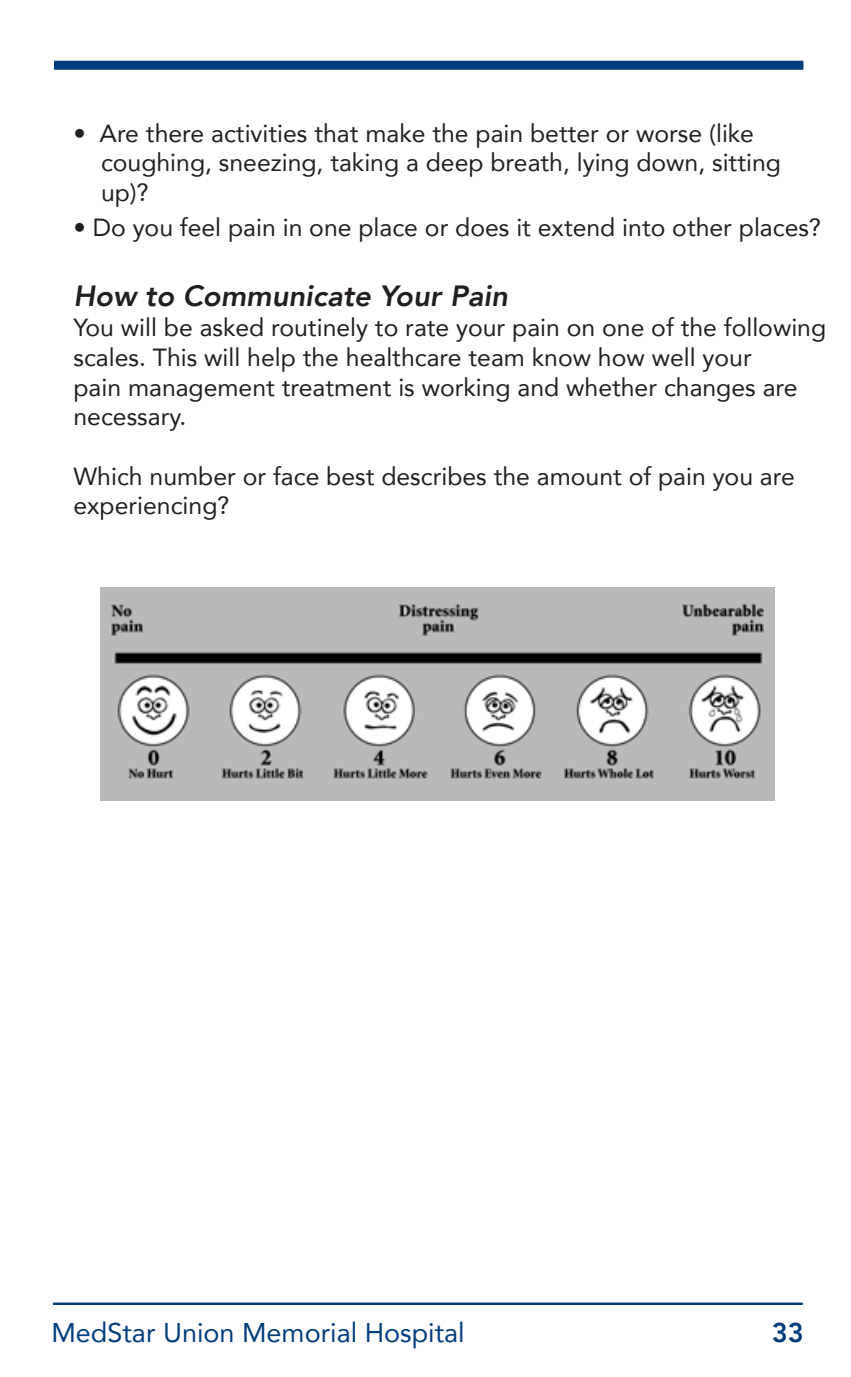
<style>
.page{position:relative;width:851px;height:1377px;background:#fff}
.page>*{position:absolute;margin:0;border:0;box-sizing:border-box;transform-origin:0 0}
.t1{font:italic 800 29.25px "Avenir";color:#231f20}
.t2{font:27px "Avenir";color:#013d7d}
.t3{font:800 27px "Avenir";color:#013d7d}
.t4{font:24.75px/29.7px "Avenir";color:#231f20}
</style>
<div class="page">
<img style="left:100px;top:588px;width:674px;height:212px">
<div style="left:54px;top:61px;width:749px;height:9px;background:#013d7d"></div>
<hr style="left:53px;top:1303px;width:749px;height:2px;background:#013d7d">
<p class="t4" style="left:101px;top:118px;width:681px;text-indent:-28px">• Are there activities that make the pain better or worse (like coughing, sneezing, taking a deep breath, lying down, sitting up)?</p>
<p class="t4" style="left:73px;top:212px;width:749px">• Do you feel pain in one place or does it extend into other places?</p>
<p class="t1" style="left:73px;top:279px;width:436px">How to Communicate Your Pain</p>
<p class="t4" style="left:73px;top:312px;width:754px">You will be asked routinely to rate your pain on one of the following scales. This will help the healthcare team know how well your<br>pain management treatment is working and whether changes are necessary.</p>
<p class="t4" style="left:73px;top:460px;width:722px">Which number or face best describes the amount of pain you are experiencing?</p>
<p class="t2" style="left:51px;top:1311px;width:415px">MedStar Union Memorial Hospital</p>
<p class="t3" style="left:771px;top:1308px;width:33px">33</p>
</div>
